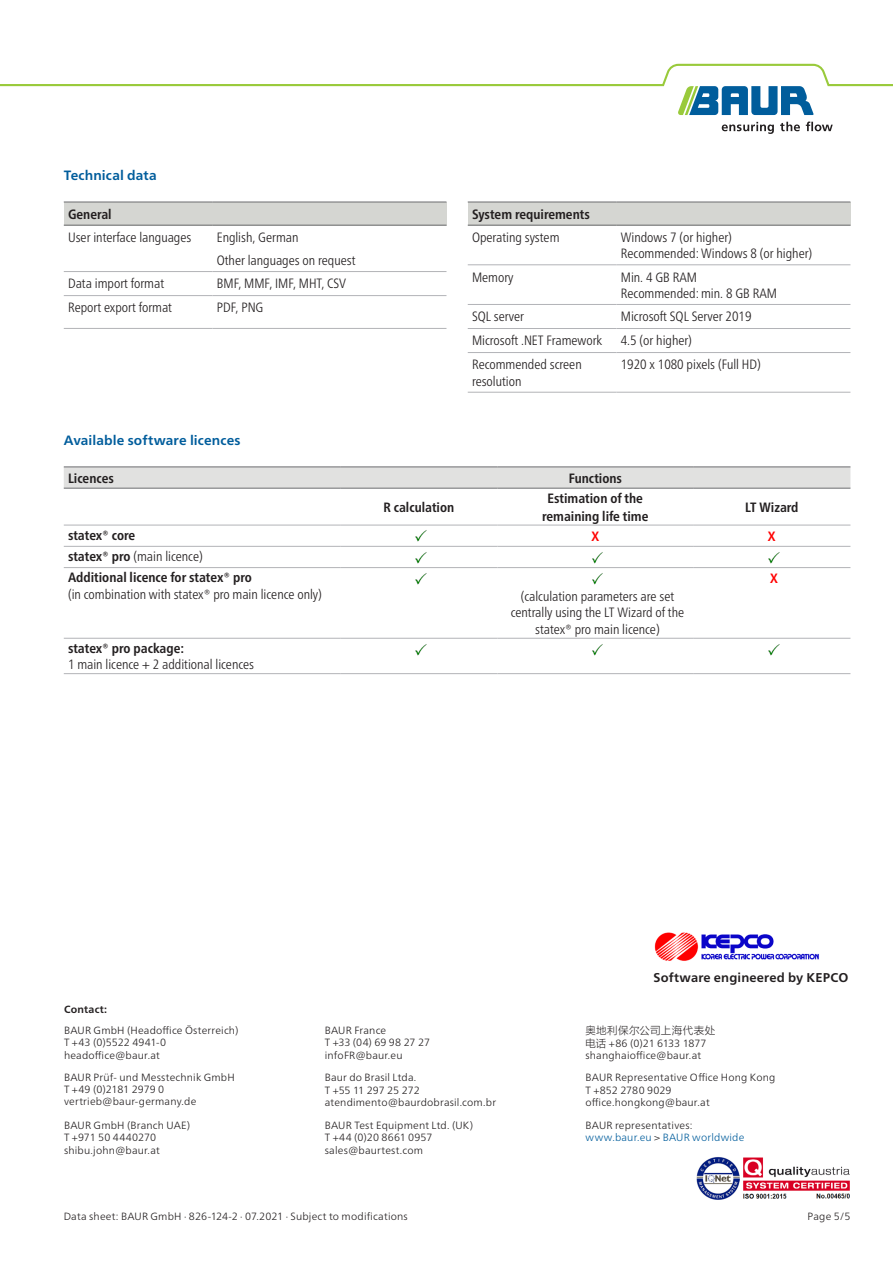
<style>
.page{position:relative;width:893px;height:1263px;background:#fff}
.page>*{position:absolute;margin:0;border:0;box-sizing:border-box;transform-origin:0 0}
.DB_-_Tabelle_Inhalt{font:300 condensed 13.5px/16.5px "Frutiger Neue LTW1 G";color:#231f20}
.DB_-_Tabelle_Übersch{font:700 condensed 13.5px/18px "Frutiger Neue LTW1 G";color:#231f20;text-align:center}
.DB_-_Condensed_Übers{font:700 13.5px "Frutiger Neue LTW1 G";letter-spacing:.01em;color:#005d9c}
.DB_-_Tabelle_Inhalt-2{font:700 condensed 13.5px "Frutiger Neue LTW1 G";color:#231f20}
.DB_-_Tabelle_Inhalt-3{font:700 condensed 13.5px "Frutiger Neue LTW1 G";color:#f00}
.DB_-_Fußnote{font:700 12.75px "Frutiger Neue LTW1 G";letter-spacing:.015em;color:#231f20}
.DB_-_Fußnote-2{font:300 10.5px/12.6px "Frutiger Neue LTW1 G";letter-spacing:.015em;color:#231f20}
.t1{font:300 10.5px/12.6px "Frutiger Neue LTW1 G";letter-spacing:.02em;color:#005d9c}
.t2{font:700 10.5px "Frutiger Neue LTW1 G";letter-spacing:.02em;color:#231f20}
.s1{font-weight:700}
.s2{font-stretch:normal}
.s3{font-family:"Microsoft Ya Hei"}
.s4{color:#231f20}
</style>
<div class="page">
<img style="left:697px;top:1157px;width:42px;height:42px">
<img style="left:743px;top:1157px;width:107px;height:42px">
<svg style="left:64px;top:467px;width:786px;height:21px;background:#dcdcdb"></svg>
<hr style="left:64px;top:525px;width:276px;height:1px;background:#b2b3b7">
<hr style="left:340px;top:525px;width:157px;height:1px;background:#b2b3b7">
<hr style="left:497px;top:525px;width:196px;height:1px;background:#b2b3b7">
<hr style="left:693px;top:525px;width:157px;height:1px;background:#b2b3b7">
<hr style="left:64px;top:546px;width:276px;height:1px;background:#b2b3b7">
<hr style="left:340px;top:546px;width:157px;height:1px;background:#b2b3b7">
<hr style="left:497px;top:546px;width:196px;height:1px;background:#b2b3b7">
<hr style="left:693px;top:546px;width:157px;height:1px;background:#b2b3b7">
<hr style="left:64px;top:567px;width:276px;height:1px;background:#b2b3b7">
<hr style="left:340px;top:567px;width:157px;height:1px;background:#b2b3b7">
<hr style="left:497px;top:567px;width:196px;height:1px;background:#b2b3b7">
<hr style="left:693px;top:567px;width:157px;height:1px;background:#b2b3b7">
<hr style="left:64px;top:638px;width:276px;height:1px;background:#b2b3b7">
<hr style="left:340px;top:638px;width:157px;height:1px;background:#b2b3b7">
<hr style="left:497px;top:638px;width:196px;height:1px;background:#b2b3b7">
<hr style="left:693px;top:638px;width:157px;height:1px;background:#b2b3b7">
<hr style="left:64px;top:673px;width:276px;height:1px;background:#b2b3b7">
<hr style="left:340px;top:673px;width:157px;height:1px;background:#b2b3b7">
<hr style="left:497px;top:673px;width:196px;height:1px;background:#b2b3b7">
<hr style="left:693px;top:673px;width:157px;height:1px;background:#b2b3b7">
<hr style="left:64px;top:466px;width:276px;height:1px;background:#6c6d70">
<hr style="left:340px;top:466px;width:157px;height:1px;background:#6c6d70">
<hr style="left:497px;top:466px;width:196px;height:1px;background:#6c6d70">
<hr style="left:693px;top:466px;width:157px;height:1px;background:#6c6d70">
<hr style="left:64px;top:488px;width:276px;height:1px;background:#6c6d70">
<hr style="left:340px;top:488px;width:157px;height:1px;background:#6c6d70">
<hr style="left:497px;top:488px;width:196px;height:1px;background:#6c6d70">
<hr style="left:693px;top:488px;width:157px;height:1px;background:#6c6d70">
<svg style="left:415px;top:530px;width:12px;height:12px"></svg>
<svg style="left:415px;top:552px;width:12px;height:11px"></svg>
<svg style="left:592px;top:552px;width:11px;height:11px"></svg>
<svg style="left:768px;top:552px;width:12px;height:11px"></svg>
<svg style="left:415px;top:573px;width:12px;height:11px"></svg>
<svg style="left:592px;top:573px;width:11px;height:11px"></svg>
<svg style="left:415px;top:644px;width:12px;height:11px"></svg>
<svg style="left:592px;top:644px;width:11px;height:11px"></svg>
<svg style="left:768px;top:644px;width:12px;height:11px"></svg>
<div style="left:64px;top:202px;width:382px;height:23px;background:#d5d6d2"></div>
<hr style="left:64px;top:225px;width:149px;height:1px;background:#6c6d70">
<hr style="left:213px;top:225px;width:233px;height:1px;background:#6c6d70">
<hr style="left:64px;top:271px;width:149px;height:1px;background:#b2b3b7">
<hr style="left:213px;top:271px;width:233px;height:1px;background:#b2b3b7">
<hr style="left:64px;top:202px;width:149px;height:1px;background:#6c6d70">
<hr style="left:213px;top:202px;width:233px;height:1px;background:#6c6d70">
<hr style="left:64px;top:295px;width:149px;height:1px;background:#b2b3b7">
<hr style="left:213px;top:295px;width:233px;height:1px;background:#b2b3b7">
<hr style="left:64px;top:328px;width:149px;height:1px;background:#b2b3b7">
<hr style="left:213px;top:328px;width:233px;height:1px;background:#b2b3b7">
<div style="left:468px;top:202px;width:382px;height:23px;background:#d5d6d2"></div>
<hr style="left:468px;top:225px;width:149px;height:1px;background:#6c6d70">
<hr style="left:617px;top:225px;width:233px;height:1px;background:#6c6d70">
<hr style="left:468px;top:264px;width:149px;height:1px;background:#b2b3b7">
<hr style="left:617px;top:264px;width:233px;height:1px;background:#b2b3b7">
<hr style="left:468px;top:304px;width:149px;height:1px;background:#b2b3b7">
<hr style="left:617px;top:304px;width:233px;height:1px;background:#b2b3b7">
<hr style="left:468px;top:328px;width:149px;height:1px;background:#b2b3b7">
<hr style="left:617px;top:328px;width:233px;height:1px;background:#b2b3b7">
<hr style="left:468px;top:352px;width:149px;height:1px;background:#b2b3b7">
<hr style="left:617px;top:352px;width:233px;height:1px;background:#b2b3b7">
<hr style="left:468px;top:392px;width:149px;height:1px;background:#b2b3b7">
<hr style="left:617px;top:392px;width:233px;height:1px;background:#b2b3b7">
<hr style="left:468px;top:202px;width:149px;height:1px;background:#6c6d70">
<hr style="left:617px;top:202px;width:233px;height:1px;background:#6c6d70">
<svg style="left:722px;top:122px;width:52px;height:12px"></svg>
<svg style="left:780px;top:122px;width:20px;height:9px"></svg>
<svg style="left:806px;top:122px;width:27px;height:9px"></svg>
<svg style="left:0;top:64px;width:893px;height:51px"></svg>
<img style="left:654px;top:932px;width:165px;height:29px">
<p class="DB_-_Condensed_Übers" style="left:64px;top:166px;width:94px">Technical data</p>
<p class="DB_-_Tabelle_Übersch" style="left:68px;top:204px;width:45px">General</p>
<p class="DB_-_Tabelle_Inhalt" style="left:68px;top:228px;width:125px">User interface languages</p>
<p class="DB_-_Tabelle_Inhalt" style="left:217px;top:228px;width:83px">English, German</p>
<p class="DB_-_Tabelle_Inhalt" style="left:217px;top:251px;width:140px">Other languages on request</p>
<p class="DB_-_Tabelle_Inhalt" style="left:68px;top:274px;width:98px">Data import format</p>
<p class="DB_-_Tabelle_Inhalt" style="left:217px;top:274px;width:131px">BMF, MMF, IMF, MHT, CSV</p>
<p class="DB_-_Tabelle_Inhalt" style="left:68px;top:298px;width:105px">Report export format</p>
<p class="DB_-_Tabelle_Inhalt" style="left:217px;top:298px;width:48px">PDF, PNG</p>
<p class="DB_-_Tabelle_Übersch" style="left:472px;top:204px;width:119px">System requirements</p>
<p class="DB_-_Tabelle_Inhalt" style="left:472px;top:228px;width:89px">Operating system</p>
<p class="DB_-_Tabelle_Inhalt" style="left:621px;top:228px;width:113px">Windows 7 (or higher)</p>
<p class="DB_-_Tabelle_Inhalt" style="left:621px;top:244px;width:193px">Recommended: Windows 8 (or higher)</p>
<p class="DB_-_Tabelle_Inhalt" style="left:472px;top:268px;width:43px">Memory</p>
<p class="DB_-_Tabelle_Inhalt" style="left:621px;top:268px;width:78px">Min. 4 GB RAM</p>
<p class="DB_-_Tabelle_Inhalt" style="left:621px;top:284px;width:158px">Recommended: min. 8 GB RAM</p>
<p class="DB_-_Tabelle_Inhalt" style="left:472px;top:307px;width:53px">SQL server</p>
<p class="DB_-_Tabelle_Inhalt" style="left:621px;top:307px;width:132px">Microsoft SQL Server 2019</p>
<p class="DB_-_Tabelle_Inhalt" style="left:472px;top:331px;width:132px">Microsoft .NET Framework</p>
<p class="DB_-_Tabelle_Inhalt" style="left:621px;top:331px;width:73px">4.5 (or higher)</p>
<p class="DB_-_Tabelle_Inhalt" style="left:472px;top:355px;width:111px">Recommended screen resolution</p>
<p class="DB_-_Tabelle_Inhalt" style="left:621px;top:355px;width:141px">1920 x 1080 pixels (Full HD)</p>
<p class="DB_-_Condensed_Übers" style="left:64px;top:431px;width:178px">Available software licences</p>
<p class="DB_-_Tabelle_Übersch" style="left:68px;top:468px;width:47px">Licences</p>
<p class="DB_-_Tabelle_Übersch" style="left:569px;top:468px;width:55px">Functions</p>
<p class="DB_-_Tabelle_Übersch" style="left:383px;top:497px;width:72px">R calculation</p>
<p class="DB_-_Tabelle_Übersch" style="left:542px;top:488px;width:108px">Estimation of the remaining life time</p>
<p class="DB_-_Tabelle_Übersch" style="left:745px;top:497px;width:55px">LT Wizard</p>
<p class="DB_-_Tabelle_Inhalt-2" style="left:68px;top:525px;width:69px">statex® core</p>
<p class="DB_-_Tabelle_Inhalt-3" style="left:591px;top:526px;width:9px">X</p>
<p class="DB_-_Tabelle_Inhalt-3" style="left:768px;top:526px;width:9px">X</p>
<p class="DB_-_Tabelle_Inhalt" style="left:68px;top:547px;width:136px"><span class="s1">statex® pro</span> (main licence)</p>
<p class="DB_-_Tabelle_Inhalt" style="left:68px;top:568px;width:255px"><span class="s1">Additional licence for statex® pro<br></span>(in combination with statex<span class="s2">®</span> pro main licence only)</p>
<p class="DB_-_Tabelle_Inhalt-3" style="left:770px;top:568px;width:9px">X</p>
<p class="DB_-_Tabelle_Inhalt" style="left:511px;top:587px;width:175px;text-align:center">(calculation parameters are set centrally using the LT Wizard of the statex<span class="s2">®</span> pro main licence)</p>
<p class="DB_-_Tabelle_Inhalt-2" style="left:68px;top:638px;width:118px">statex® pro package:</p>
<p class="DB_-_Tabelle_Inhalt" style="left:68px;top:655px;width:188px">1 main licence + 2 additional licences</p>
<p class="DB_-_Fußnote" style="left:654px;top:968px;width:196px">Software engineered by KEPCO</p>
<p class="t2" style="left:64px;top:1002px;width:45px">Contact:</p>
<p class="DB_-_Fußnote-2" style="left:64px;top:1023px;width:176px">BAUR GmbH (Headoffice Österreich)<br>T +43 (0)5522 4941-0 headoffice@baur.at</p>
<p class="DB_-_Fußnote-2" style="left:64px;top:1071px;width:172px;line-height:12px">BAUR Prüf- und Messtechnik GmbH<br>T +49 (0)2181 2979 0 vertrieb@baur-germany.de</p>
<p class="DB_-_Fußnote-2" style="left:325px;top:1023px;width:107px">BAUR France<br>T +33 (04) 69 98 27 27 infoFR@baur.eu</p>
<p class="DB_-_Fußnote-2" style="left:325px;top:1070px;width:173px">Baur do Brasil Ltda.<br>T +55 11 297 25 272 atendimento@baurdobrasil.com.br</p>
<p class="DB_-_Fußnote-2" style="left:585px;top:1023px;width:131px"><span class="s3">奥地利保尔公司上海代表处电话</span> +86 (0)21 6133 1877 shanghaioffice@baur.at</p>
<p class="DB_-_Fußnote-2" style="left:585px;top:1070px;width:191px">BAUR Representative Office Hong Kong<br>T +852 2780 9029 office.hongkong@baur.at</p>
<p class="DB_-_Fußnote-2" style="left:64px;top:1118px;width:128px">BAUR GmbH (Branch UAE)<br>T +971 50 4440270 shibu.john@baur.at</p>
<p class="DB_-_Fußnote-2" style="left:325px;top:1118px;width:150px">BAUR Test Equipment Ltd. (UK)<br>T +44 (0)20 8661 0957 sales@baurtest.com</p>
<p class="t1" style="left:585px;top:1118px;width:160px"><span class="s4">BAUR representatives: </span>www.baur.eu <span class="s4">&gt;</span> BAUR worldwide</p>
<p class="DB_-_Fußnote-2" style="left:64px;top:1209px;width:345px">Data sheet: BAUR GmbH · 826-124-2 · 07.2021 · Subject to modifications</p>
<p class="DB_-_Fußnote-2" style="left:808px;top:1209px;width:44px">Page 5/5</p>
</div>
